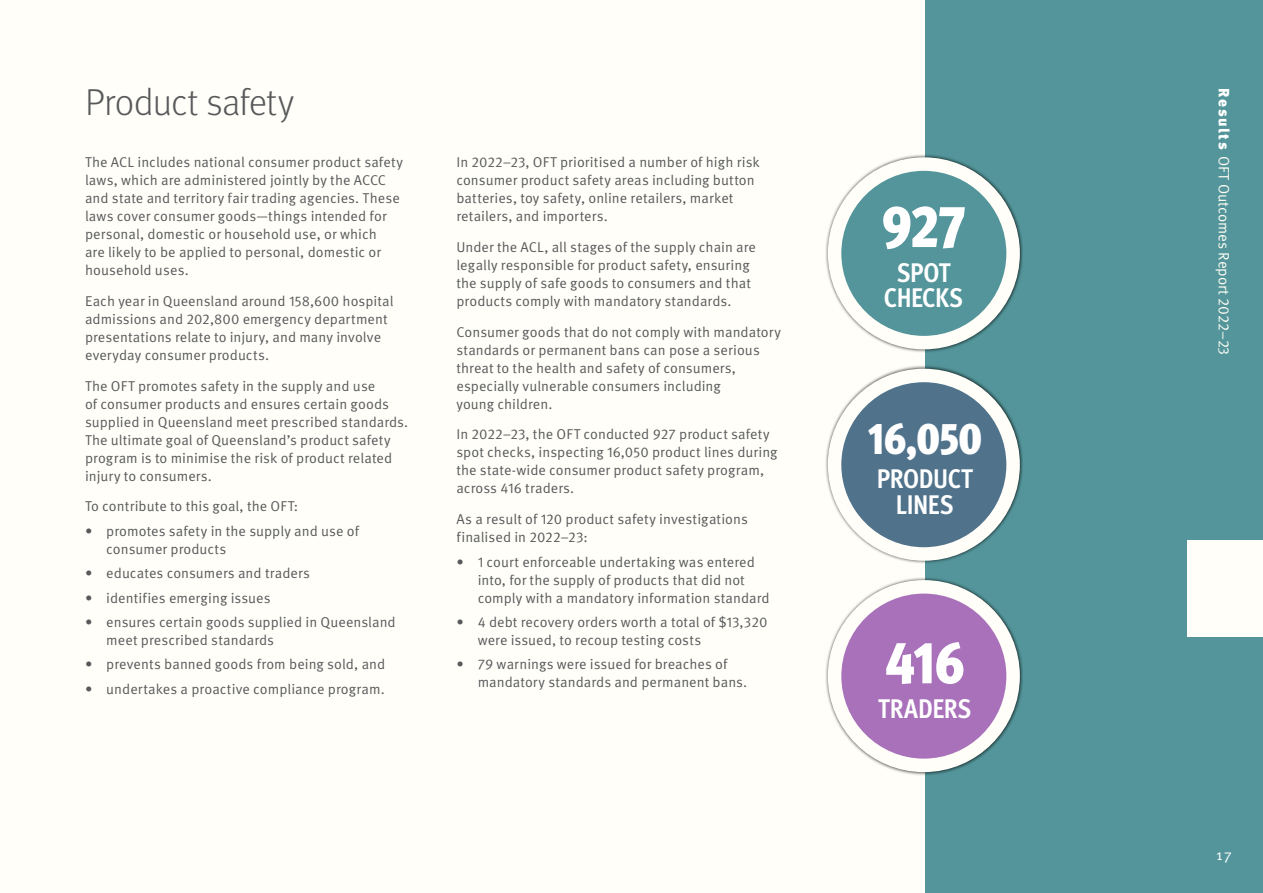
<style>
.page{position:relative;width:1263px;height:893px;background:#fffef8}
.page>*{position:absolute;margin:0;border:0;box-sizing:border-box;transform-origin:0 0}
.t1{font:900 condensed 60px "Meta Pro";letter-spacing:-.03em;color:#fff}
.t2{font:900 condensed 45px "Meta Pro";color:#fff}
.t3{font:300 37.5px "Meta Pro";letter-spacing:-.02em;color:#58595b}
.t4{font:700 condensed 27px/25.5px "Meta Pro";letter-spacing:-.015em;color:#fff;text-align:center}
.t5{font:15px "Meta Pro Norm";color:#fffef4}
.t6{font:15px "Meta Pro Norm";color:#fff}
.t7{font:14.25px/18px "Meta Pro Norm";letter-spacing:.005em;color:#58595b}
.s1{font-family:"Meta Pro";font-weight:900;color:#fff}
</style>
<div class="page">
<div style="left:1186px;top:637px;width:77px;height:256px;background:#53959a"></div>
<div style="left:1186px;top:0;width:77px;height:540px;background:#53959a"></div>
<div style="left:925px;top:0;width:261px;height:893px;background:#53959a"></div>
<div style="left:825px;top:577px;width:198px;height:198px;background:#000;opacity:.75"></div>
<div style="left:834px;top:587px;width:179px;height:178px;background:#a871ba;border-radius:50%"></div>
<div style="left:828px;top:580px;width:192px;height:192px;border:14px solid #fffef9;border-radius:50%"></div>
<div style="left:825px;top:365px;width:198px;height:199px;background:#000;opacity:.75"></div>
<div style="left:834px;top:375px;width:179px;height:179px;background:#50728b;border-radius:50%"></div>
<div style="left:828px;top:369px;width:192px;height:192px;border:14px solid #fffef9;border-radius:50%"></div>
<div style="left:825px;top:154px;width:198px;height:199px;background:#000;opacity:.75"></div>
<div style="left:834px;top:164px;width:179px;height:179px;background:#53959a;border-radius:50%"></div>
<div style="left:828px;top:157px;width:192px;height:192px;border:14px solid #fffef9;border-radius:50%"></div>
<h3 class="t3" style="left:85px;top:75px;width:211px">Product safety</h3>
<p class="t7" style="left:85px;top:152px;width:319px">The ACL includes national consumer product safety laws, which are administered jointly by the ACCC and state and territory fair trading agencies. These laws cover consumer goods—things intended for personal, domestic or household use, or which<br>are likely to be applied to personal, domestic or household uses.</p>
<p class="t7" style="left:85px;top:291px;width:310px">Each year in Queensland around 158,600 hospital admissions and 202,800 emergency department presentations relate to injury, and many involve everyday consumer products.</p>
<p class="t7" style="left:85px;top:376px;width:325px">The OFT promotes safety in the supply and use<br>of consumer products and ensures certain goods supplied in Queensland meet prescribed standards.<br>The ultimate goal of Queensland’s product safety program is to minimise the risk of product related injury to consumers.</p>
<p class="t7" style="left:85px;top:497px;width:215px">To contribute to this goal, the OFT:</p>
<p class="t7" style="left:106px;top:521px;width:254px;text-indent:-21px">• promotes safety in the supply and use of consumer products</p>
<p class="t7" style="left:85px;top:563px;width:226px">• educates consumers and traders</p>
<p class="t7" style="left:85px;top:588px;width:187px">• identifies emerging issues</p>
<p class="t7" style="left:106px;top:612px;width:291px;text-indent:-21px">• ensures certain goods supplied in Queensland meet prescribed standards</p>
<p class="t7" style="left:85px;top:654px;width:302px">• prevents banned goods from being sold, and</p>
<p class="t7" style="left:85px;top:679px;width:301px">• undertakes a proactive compliance program.</p>
<p class="t7" style="left:456px;top:152px;width:305px">In 2022–23, OFT prioritised a number of high risk consumer product safety areas including button batteries, toy safety, online retailers, market retailers, and importers.</p>
<p class="t7" style="left:456px;top:237px;width:301px">Under the ACL, all stages of the supply chain are legally responsible for product safety, ensuring the supply of safe goods to consumers and that products comply with mandatory standards.</p>
<p class="t7" style="left:456px;top:322px;width:326px">Consumer goods that do not comply with mandatory standards or permanent bans can pose a serious threat to the health and safety of consumers, especially vulnerable consumers including<br>young children.</p>
<p class="t7" style="left:456px;top:425px;width:323px">In 2022–23, the OFT conducted 927 product safety spot checks, inspecting 16,050 product lines during the state‑wide consumer product safety program, across 416 traders.</p>
<p class="t7" style="left:456px;top:509px;width:293px">As a result of 120 product safety investigations finalised in 2022–23:</p>
<p class="t7" style="left:478px;top:552px;width:293px;text-indent:-21px">• 1 court enforceable undertaking was entered into, for the supply of products that did not comply with a mandatory information standard</p>
<p class="t7" style="left:478px;top:612px;width:291px;text-indent:-21px">• 4 debt recovery orders worth a total of $13,320 were issued, to recoup testing costs</p>
<p class="t7" style="left:478px;top:654px;width:271px;text-indent:-21px">• 79 warnings were issued for breaches of mandatory standards and permanent bans.</p>
<h1 class="t1" style="left:882px;top:179px;width:85px">927</h1>
<h3 class="t4" style="left:884px;top:258px;width:81px">SPOT<br>CHECKS</h3>
<h2 class="t2" style="left:868px;top:402px;width:116px">16,050</h2>
<h3 class="t4" style="left:877px;top:464px;width:97px">PRODUCT<br>LINES</h3>
<h1 class="t1" style="left:885px;top:615px;width:81px">416</h1>
<h3 class="t4" style="left:878px;top:694px;width:95px">TRADERS</h3>
<p class="t5" style="left:1235px;top:88px;width:268px;rotate:90deg"><span class="s1">Results</span> OFT Outcomes Report 2022–23</p>
<p class="t6" style="left:1216px;top:843px;width:17px">17</p>
</div>
